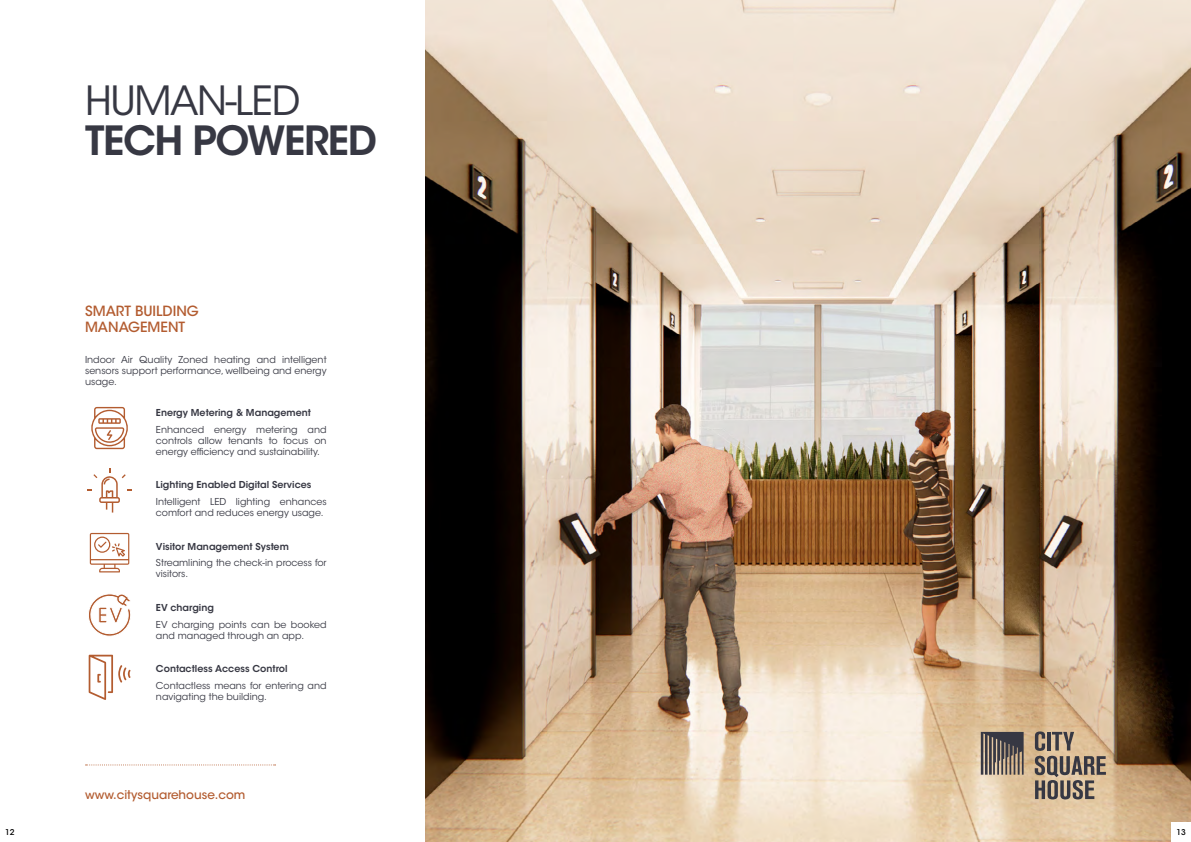
<style>
.page{position:relative;width:1191px;height:842px;background:#fff}
.page>*{position:absolute;margin:0;border:0;box-sizing:border-box;transform-origin:0 0}
.t1{font:600 40px "ITC Avant Garde Std";letter-spacing:-.035em;color:#373843}
.t2{font:40px "ITC Avant Garde Std";letter-spacing:-.035em;color:#373843}
.t3{font:500 14px/16px "ITC Avant Garde Std";color:#b35c30}
.t4{font:500 12px "ITC Avant Garde Std";color:#b35c30}
.t5{font:9.5px/11px "ITC Avant Garde Std";color:#373843}
.t6{font:600 9.5px "ITC Avant Garde Std";color:#373843}
.t7{font:500 8px "ITC Avant Garde Std";color:#000}
</style>
<div class="page">
<img style="left:425px;top:0;width:766px;height:842px">
<svg style="left:980px;top:732px;width:43px;height:43px;background:#6f6662"></svg>
<svg style="left:1034px;top:731px;width:72px;height:68px;background:#a18f7a"></svg>
<svg style="left:86px;top:764px;width:189px;height:1px"></svg>
<svg style="left:91px;top:407px;width:37px;height:42px"></svg>
<svg style="left:87px;top:468px;width:45px;height:44px"></svg>
<svg style="left:88px;top:594px;width:43px;height:43px"></svg>
<svg style="left:89px;top:655px;width:42px;height:45px"></svg>
<svg style="left:90px;top:533px;width:39px;height:39px"></svg>
<div style="left:1171px;top:822px;width:20px;height:20px;background:#fff"></div>
<h1 class="t2" style="left:85px;top:76px;width:217px">HUMAN-LED</h1>
<h1 class="t1" style="left:85px;top:115px;width:293px">TECH POWERED</h1>
<h2 class="t3" style="left:85px;top:303px;width:115px">SMART BUILDING<br>MANAGEMENT</h2>
<p class="t5" style="left:85px;top:354px;width:243px;text-align:justify">Indoor Air Quality Zoned heating and intelligent sensors support performance, wellbeing and energy usage.</p>
<p class="t6" style="left:156px;top:406px;width:157px">Energy Metering &amp; Management</p>
<p class="t5" style="left:156px;top:424px;width:172px;text-align:justify">Enhanced energy metering and controls allow tenants to focus on energy efficiency and sustainability.</p>
<p class="t6" style="left:156px;top:479px;width:157px">Lighting Enabled Digital Services</p>
<p class="t5" style="left:156px;top:496px;width:172px">Intelligent LED lighting enhances comfort and reduces energy usage.</p>
<p class="t6" style="left:156px;top:540px;width:134px">Visitor Management System</p>
<p class="t5" style="left:156px;top:557px;width:172px">Streamlining the check-in process for visitors.</p>
<p class="t6" style="left:156px;top:601px;width:59px">EV charging</p>
<p class="t5" style="left:156px;top:619px;width:172px">EV charging points can be booked and managed through an app.</p>
<p class="t6" style="left:156px;top:663px;width:133px">Contactless Access Control</p>
<p class="t5" style="left:156px;top:680px;width:172px">Contactless means for entering and navigating the building.</p>
<p class="t4" style="left:85px;top:788px;width:162px">www.citysquarehouse.com</p>
<p class="t7" style="left:5px;top:827px;width:11px">12</p>
<p class="t7" style="left:1176px;top:827px;width:11px">13</p>
</div>
